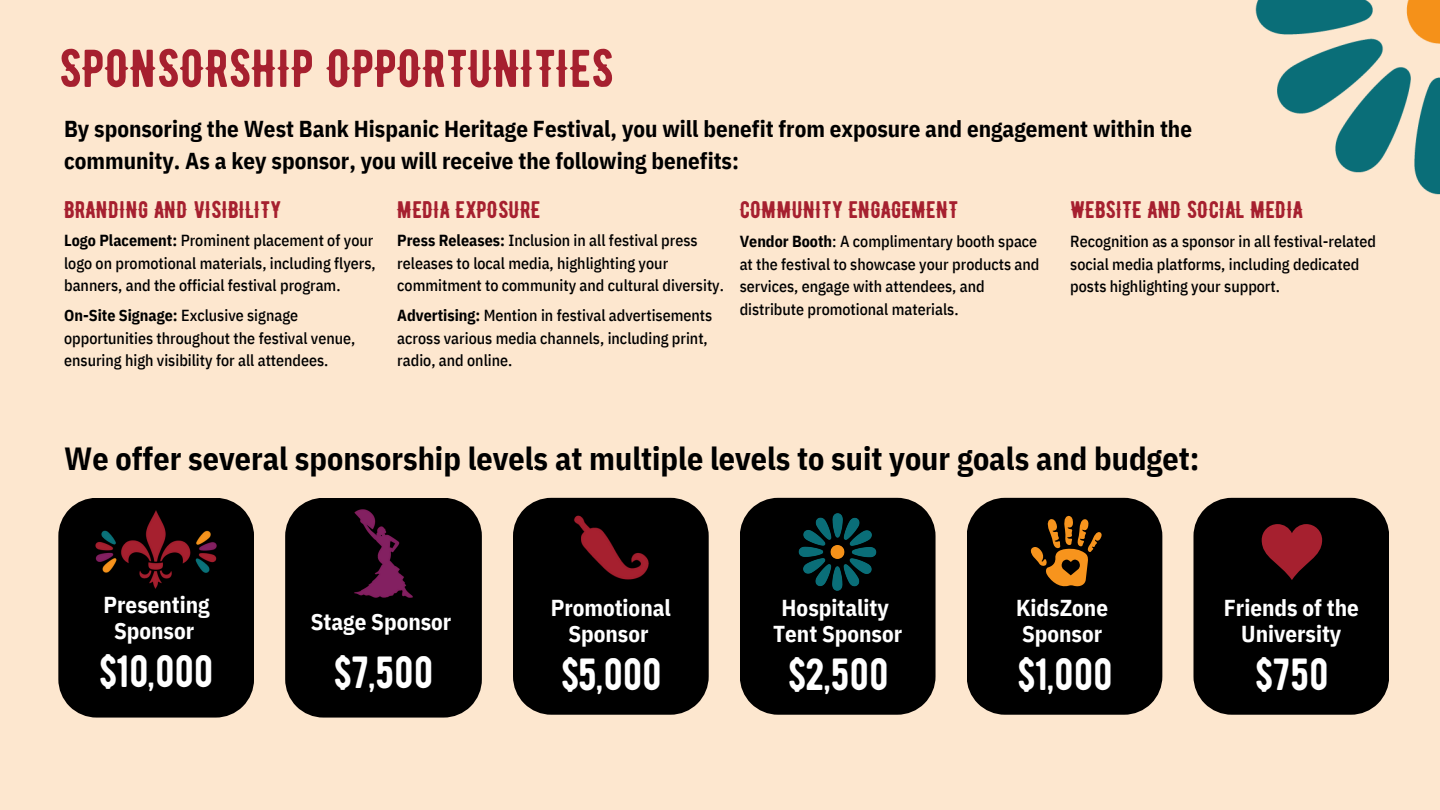
<style>
.page{position:relative;width:1440px;height:810px;background:#fde7cf}
.page>*{position:absolute;margin:0;border:0;box-sizing:border-box;transform-origin:0 0}
.t1{font:53px "BERNIER Regular";color:#a6202f}
.t2{font:45px "BERNIER Regular";color:#fff}
.t3{font:700 32px "IBM Plex Sans Cond";color:#000}
.t4{font:24px "BERNIER Regular";color:#a6202f}
.t5{font:700 23px/32.2px "IBM Plex Sans Cond";color:#000}
.t6{font:700 23px/25.5px "IBM Plex Sans Cond";color:#fff;text-align:center}
.t7{font:500 16px/22.5px "IBM Plex Sans Cond";color:#000}
.s1{font-weight:700}
</style>
<div class="page">
<img style="left:1255px;top:0;width:185px;height:195px">
<div style="left:58px;top:498px;width:196px;height:219px;background:#000"></div>
<img style="left:90px;top:508px;width:132px;height:83px">
<div style="left:285px;top:498px;width:197px;height:220px;background:#000"></div>
<img style="left:350px;top:508px;width:67px;height:92px">
<div style="left:513px;top:498px;width:196px;height:217px;background:#000"></div>
<img style="left:571px;top:511px;width:81px;height:72px">
<div style="left:740px;top:498px;width:196px;height:217px;background:#000"></div>
<img style="left:796px;top:511px;width:83px;height:82px">
<svg style="left:967px;top:498px;width:195px;height:217px;background:#110d07"></svg>
<svg style="left:1193px;top:498px;width:196px;height:217px;background:#110909"></svg>
<h1 class="t1" style="left:59px;top:37px;width:556px">SPONSORSHIP OPPORTUNITIES</h1>
<h5 class="t5" style="left:64px;top:112px;width:1129px">By sponsoring the West Bank Hispanic Heritage Festival, you will benefit from exposure and engagement within the community. As a key sponsor, you will receive the following benefits:</h5>
<p class="t4" style="left:64px;top:195px;width:219px">BRANDING AND VISIBILITY</p>
<p class="t7" style="left:64px;top:229px;width:313px"><span class="s1">Logo Placement:</span> Prominent placement of your logo on promotional materials, including flyers, banners, and the official festival program.</p>
<h4 class="t7" style="left:64px;top:304px;width:293px"><span class="s1">On-Site Signage:</span> Exclusive signage opportunities throughout the festival venue, ensuring high visibility for all attendees.</h4>
<h4 class="t4" style="left:397px;top:195px;width:145px">MEDIA EXPOSURE</h4>
<p class="t7" style="left:397px;top:229px;width:328px"><span class="s1">Press Releases:</span> Inclusion in all festival press releases to local media, highlighting your commitment to community and cultural diversity.</p>
<p class="t7" style="left:397px;top:304px;width:316px"><span class="s1">Advertising:</span> Mention in festival advertisements across various media channels, including print, radio, and online.</p>
<h4 class="t4" style="left:740px;top:195px;width:220px">COMMUNITY ENGAGEMENT</h4>
<p class="t7" style="left:740px;top:230px;width:301px"><span class="s1">Vendor Booth</span>: A complimentary booth space at the festival to showcase your products and services, engage with attendees, and distribute promotional materials.</p>
<p class="t4" style="left:1070px;top:195px;width:234px">WEBSITE AND SOCIAL MEDIA</p>
<h4 class="t7" style="left:1070px;top:230px;width:307px">Recognition as a sponsor in all festival-related social media platforms, including dedicated posts highlighting your support.</h4>
<h3 class="t3" style="left:64px;top:437px;width:1137px">We offer several sponsorship levels at multiple levels to suit your goals and budget:</h3>
<p class="t6" style="left:104px;top:592px;width:108px">Presenting<br>Sponsor</p>
<h2 class="t2" style="left:99px;top:644px;width:116px">$10,000</h2>
<p class="t6" style="left:311px;top:609px;width:142px">Stage Sponsor</p>
<h5 class="t2" style="left:334px;top:645px;width:101px">$7,500</h5>
<p class="t6" style="left:551px;top:595px;width:122px">Promotional<br>Sponsor</p>
<h5 class="t2" style="left:561px;top:647px;width:102px">$5,000</h5>
<p class="t6" style="left:773px;top:595px;width:131px">Hospitality<br>Tent Sponsor</p>
<h5 class="t2" style="left:788px;top:647px;width:102px">$2,500</h5>
<p class="t6" style="left:1016px;top:595px;width:93px;text-align:left">KidsZone<br>Sponsor</p>
<h5 class="t2" style="left:1018px;top:647px;width:96px">$1,000</h5>
<h2 class="t6" style="left:1224px;top:595px;width:137px">Friends of the<br>University</h2>
<p class="t2" style="left:1255px;top:647px;width:75px">$750</p>
</div>
